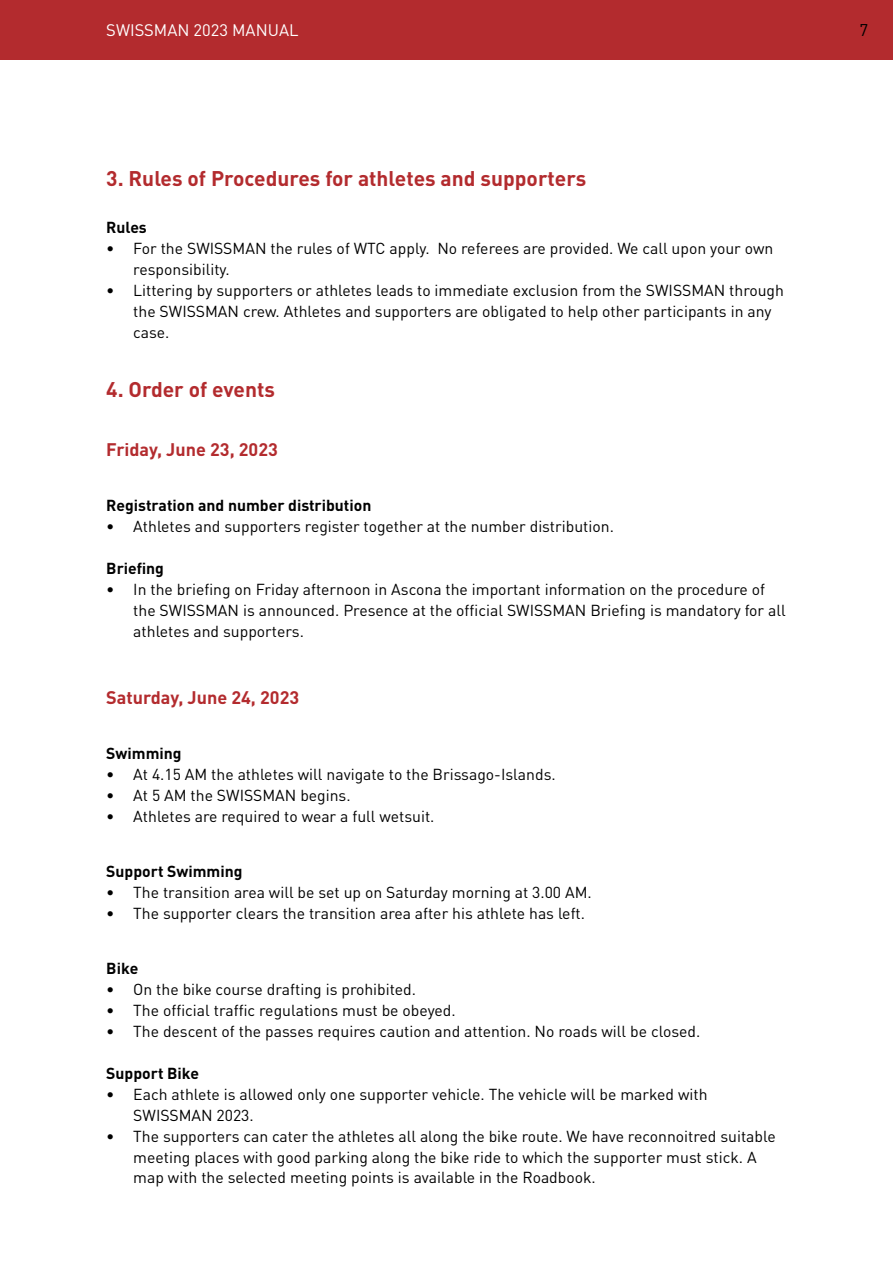
<style>
.page{position:relative;width:893px;height:1263px;background:#fff}
.page>*{position:absolute;margin:0;border:0;box-sizing:border-box;transform-origin:0 0}
.t1{font:700 21px "DIN Pro";color:#b32b2e}
.t2{font:700 18px "DIN Pro";color:#b32b2e}
.t3{font:16.8px "DIN Pro";color:#000}
.t4{font:16.5px "DIN Pro";color:#fff}
.t5{font:15.75px/21px "DIN Pro";color:#000}
.t6{font:700 15.75px "DIN Pro";color:#000}
</style>
<div class="page">
<div style="left:0;top:0;width:893px;height:60px;background:#b32b2e"></div>
<p class="t4" style="left:106px;top:19px;width:194px">SWISSMAN 2023 MANUAL</p>
<p class="t3" style="left:859px;top:19px;width:10px">7</p>
<h1 class="t1" style="left:106px;top:164px;width:481px">3. Rules of Procedures for athletes and supporters</h1>
<p class="t6" style="left:106px;top:216px;width:42px">Rules</p>
<p class="t5" style="left:133px;top:237px;width:641px;text-indent:-27px">• For the SWISSMAN the rules of WTC apply. No referees are provided. We call upon your own responsibility.</p>
<p class="t5" style="left:133px;top:279px;width:652px;text-indent:-27px">• Littering by supporters or athletes leads to immediate exclusion from the SWISSMAN through the SWISSMAN crew. Athletes and supporters are obligated to help other participants in any case.</p>
<h1 class="t1" style="left:106px;top:375px;width:170px">4. Order of events</h1>
<p class="t2" style="left:106px;top:437px;width:173px">Friday, June 23, 2023</p>
<p class="t6" style="left:106px;top:494px;width:267px">Registration and number distribution</p>
<p class="t5" style="left:106px;top:515px;width:509px">• Athletes and supporters register together at the number distribution.</p>
<p class="t6" style="left:106px;top:557px;width:59px">Briefing</p>
<p class="t5" style="left:133px;top:578px;width:654px;text-indent:-27px">• In the briefing on Friday afternoon in Ascona the important information on the procedure of the SWISSMAN is announced. Presence at the official SWISSMAN Briefing is mandatory for all athletes and supporters.</p>
<p class="t2" style="left:106px;top:685px;width:194px">Saturday, June 24, 2023</p>
<p class="t6" style="left:106px;top:742px;width:77px">Swimming</p>
<p class="t5" style="left:106px;top:763px;width:451px">• At 4.15 AM the athletes will navigate to the Brissago-Islands.</p>
<p class="t5" style="left:106px;top:784px;width:246px">• At 5 AM the SWISSMAN begins.</p>
<p class="t5" style="left:106px;top:805px;width:330px">• Athletes are required to wear a full wetsuit.</p>
<p class="t6" style="left:106px;top:860px;width:138px">Support Swimming</p>
<p class="t5" style="left:106px;top:881px;width:487px">• The transition area will be set up on Saturday morning at 3.00 AM.</p>
<p class="t5" style="left:106px;top:902px;width:480px">• The supporter clears the transition area after his athlete has left.</p>
<p class="t6" style="left:106px;top:957px;width:34px">Bike</p>
<p class="t5" style="left:106px;top:978px;width:311px">• On the bike course drafting is prohibited.</p>
<p class="t5" style="left:106px;top:999px;width:351px">• The official traffic regulations must be obeyed.</p>
<p class="t5" style="left:106px;top:1020px;width:596px">• The descent of the passes requires caution and attention. No roads will be closed.</p>
<p class="t6" style="left:106px;top:1062px;width:94px">Support Bike</p>
<p class="t5" style="left:133px;top:1083px;width:576px;text-indent:-27px">• Each athlete is allowed only one supporter vehicle. The vehicle will be marked with<br>SWISSMAN 2023.</p>
<p class="t5" style="left:133px;top:1125px;width:644px;text-indent:-27px">• The supporters can cater the athletes all along the bike route. We have reconnoitred suitable meeting places with good parking along the bike ride to which the supporter must stick. A map with the selected meeting points is available in the Roadbook.</p>
</div>
